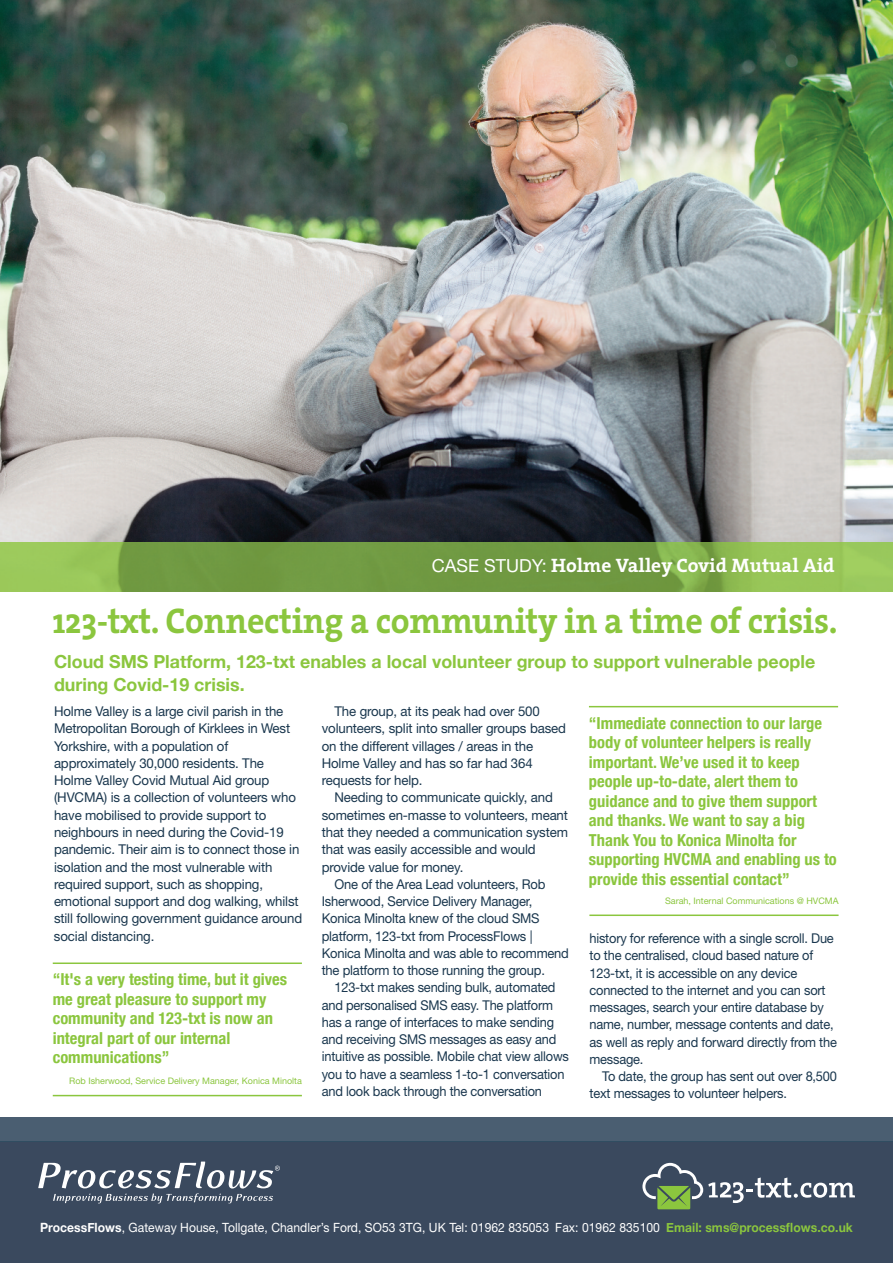
<style>
.page{position:relative;width:893px;height:1263px;background:#fff}
.page>*{position:absolute;margin:0;border:0;box-sizing:border-box;transform-origin:0 0}
.t1{font:700 36px "The Serif";letter-spacing:-.01em;color:#8bc63e;scale:.95 1}
.t2{font:700 19.5px "The Serif";color:#fff}
.t3{font:700 18px/23.9px "Helvetica Neue";color:#8bc63e}
.t4{font:700 condensed 16.5px/19.5px "Helvetica Neue";color:#8bc63e}
.t5{font:13.5px/17.2px "Helvetica Neue";letter-spacing:-.015em;color:#1a374e}
.t6{font:13.5px/17.2px "Helvetica Neue";letter-spacing:-.015em;color:#1a374e;scale:.95 1}
.t7{font:13.5px "Helvetica Neue";letter-spacing:-.015em;color:#1a374e;scale:.96 1}
.t8{font:12.75px "Helvetica Neue";letter-spacing:.005em;color:#fff;scale:.95 1}
.t9{font:9px "Helvetica Neue";color:#8bc63e}
.s1{font-family:"Helvetica Neue";font-weight:400;font-size:18px}
.s2{font-weight:700}
.s3{font-weight:700;color:#8bc63e}
</style>
<div class="page">
<img style="left:0;top:0;width:893px;height:542px">
<hr style="left:0;top:591px;width:893px;height:1px;background:#a1cf5f">
<img style="left:0;top:542px;width:893px;height:49px">
<hr style="left:53px;top:962px;width:249px;height:2px;background:#8bc63e">
<hr style="left:53px;top:1095px;width:249px;height:1px;background:#8bc63e">
<hr style="left:589px;top:706px;width:249px;height:1px;background:#8bc63e">
<hr style="left:589px;top:914px;width:250px;height:2px;background:#8bc63e">
<div style="left:0;top:1141px;width:893px;height:122px;background:#3a495e"></div>
<div style="left:0;top:1117px;width:893px;height:24px;background:#4a5e71"></div>
<hr style="left:0;top:1141px;width:893px;height:1px;background:#304d61">
<svg style="left:38px;top:1161px;width:242px;height:42px"></svg>
<svg style="left:642px;top:1163px;width:213px;height:46px"></svg>
<h2 class="t2" style="left:432px;top:559px;width:404px"><span class="s1">CASE STUDY:</span> Holme Valley Covid Mutual Aid</h2>
<h1 class="t1" style="left:53px;top:608px;width:828px">123-txt. Connecting a community in a time of crisis.</h1>
<h3 class="t3" style="left:54px;top:649px;width:763px">Cloud SMS Platform, 123-txt enables a local volunteer group to support vulnerable people during Covid-19 crisis.</h3>
<p class="t5" style="left:54px;top:704px;width:250px">Holme Valley is a large civil parish in the Metropolitan Borough of Kirklees in West Yorkshire, with a population of approximately 30,000 residents. The Holme Valley Covid Mutual Aid group (HVCMA) is a collection of volunteers who have mobilised to provide support to neighbours in need during the Covid-19 pandemic. Their aim is to connect those in isolation and the most vulnerable with required support, such as shopping, emotional support and dog walking, whilst still following government guidance around social distancing.</p>
<p class="t5" style="left:322px;top:704px;width:246px;text-indent:13px">The group, at its peak had over 500 volunteers, split into smaller groups based on the different villages / areas in the Holme Valley and has so far had 364 requests for help.</p>
<p class="t5" style="left:334px;top:790px;width:220px">Needing to communicate quickly, and</p>
<p class="t5" style="left:322px;top:808px;width:248px">sometimes en-masse to volunteers, meant</p>
<p class="t5" style="left:322px;top:825px;width:248px">that they needed a communication system</p>
<p class="t5" style="left:322px;top:842px;width:216px">that was easily accessible and would</p>
<p class="t5" style="left:322px;top:859px;width:143px">provide value for money.</p>
<p class="t7" style="left:334px;top:879px;width:221px">One of the Area Lead volunteers, Rob</p>
<p class="t7" style="left:322px;top:896px;width:221px">Isherwood, Service Delivery Manager,</p>
<p class="t7" style="left:322px;top:913px;width:229px">Konica Minolta knew of the cloud SMS</p>
<p class="t7" style="left:322px;top:931px;width:221px">platform, 123-txt from ProcessFlows |</p>
<p class="t7" style="left:322px;top:948px;width:259px">Konica Minolta and was able to recommend</p>
<p class="t7" style="left:322px;top:965px;width:234px">the platform to those running the group.</p>
<p class="t6" style="left:334px;top:980px;width:234px">123-txt makes sending bulk, automated</p>
<p class="t6" style="left:322px;top:997px;width:245px">and personalised SMS easy. The platform</p>
<p class="t6" style="left:322px;top:1015px;width:246px">has a range of interfaces to make sending</p>
<p class="t6" style="left:322px;top:1032px;width:248px">and receiving SMS messages as easy and</p>
<p class="t6" style="left:322px;top:1049px;width:262px">intuitive as possible. Mobile chat view allows</p>
<p class="t6" style="left:322px;top:1066px;width:257px">you to have a seamless 1-to-1 conversation</p>
<p class="t6" style="left:322px;top:1084px;width:233px">and look back through the conversation</p>
<p class="t4" style="left:53px;top:969px;width:236px">“It's a very testing time, but it gives me great pleasure to support my community and 123-txt is now an integral part of our internal communications”</p>
<p class="t9" style="left:69px;top:1078px;width:234px">Rob Isherwood, Service Delivery Manager, Konica Minolta</p>
<p class="t4" style="left:589px;top:713px;width:249px">“Immediate connection to our large body of volunteer helpers is really important. We’ve used it to keep people up-to-date, alert them to guidance and to give them support and thanks. We want to say a big Thank You to Konica Minolta for supporting HVCMA and enabling us to provide this essential contact”</p>
<p class="t9" style="left:665px;top:897px;width:175px">Sarah, Internal Communications @ HVCMA</p>
<p class="t6" style="left:589px;top:931px;width:262px">history for reference with a single scroll. Due to the centralised, cloud based nature of 123-txt, it is accessible on any device connected to the internet and you can sort messages, search your entire database by name, number, message contents and date, as well as reply and forward directly from the message.</p>
<p class="t6" style="left:589px;top:1069px;width:262px;text-indent:13px">To date, the group has sent out over 8,500 text messages to volunteer helpers.</p>
<p class="t8" style="left:40px;top:1223px;width:857px"><span class="s2">ProcessFlows</span>, Gateway House, Tollgate, Chandler’s Ford, SO53 3TG, UK Tel: 01962 835053 Fax: 01962 835100 <span class="s3">Email: sms@processflows.co.uk</span></p>
</div>
